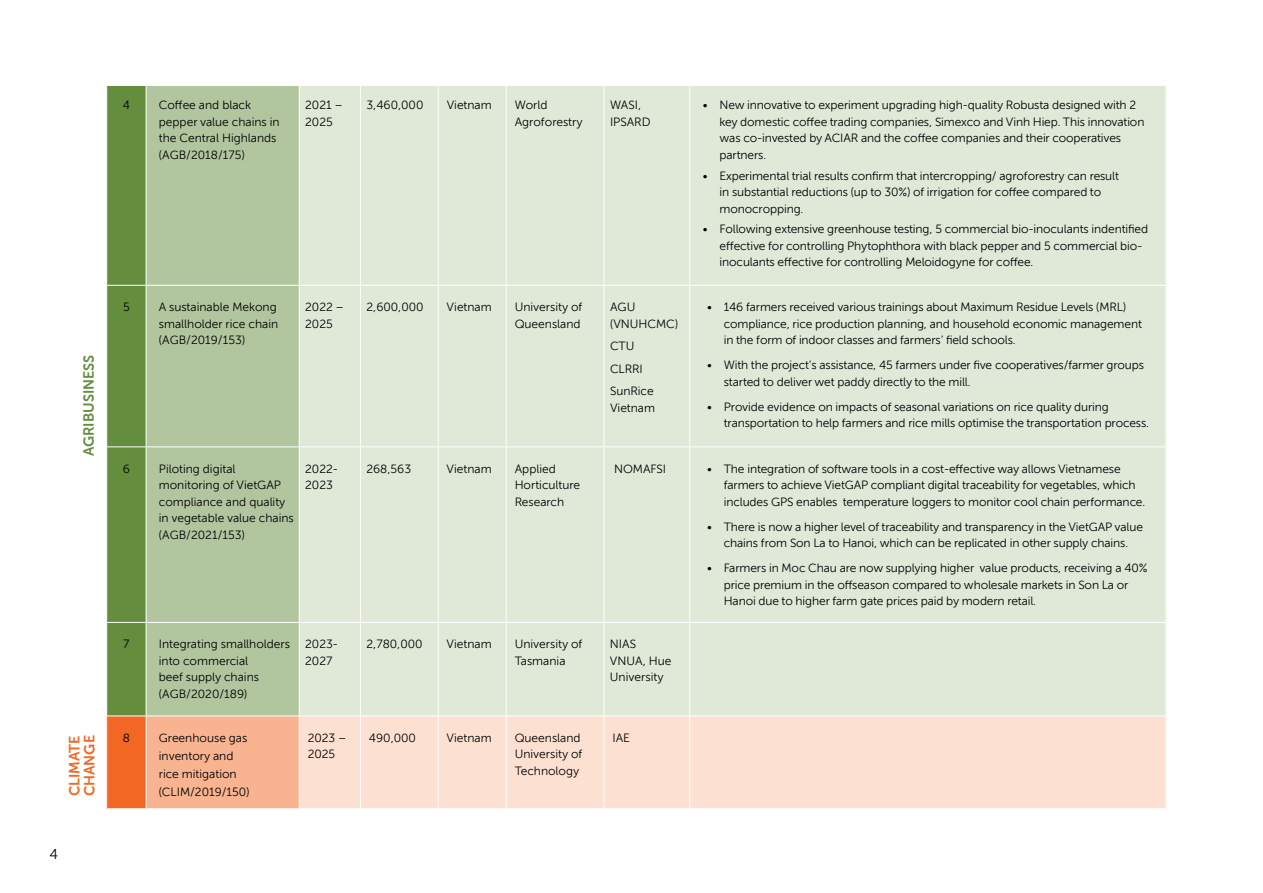
<style>
.page{position:relative;width:1263px;height:893px;background:#fff}
.page>*{position:absolute;margin:0;border:0;box-sizing:border-box;transform-origin:0 0}
.t1{font:700 14.55px/15px "SVN Museo Sans";color:#f16723}
.t2{font:700 14.55px "SVN Museo Sans";color:#648d3d}
.t3{font:14.25px "SVN Museo Sans";color:#000}
.t4{font:12px/16.5px "SVN Museo Sans";letter-spacing:-.01em;color:#000}
</style>
<div class="page">
<svg style="left:107px;top:86px;width:39px;height:630px;background:#668e40"></svg>
<div style="left:147px;top:86px;width:152px;height:630px;background:#b1c69e"></div>
<div style="left:300px;top:86px;width:866px;height:630px;background:#e0e8d8"></div>
<div style="left:107px;top:716px;width:39px;height:93px;background:#f16723"></div>
<div style="left:146px;top:716px;width:153px;height:93px;background:#f8b391"></div>
<div style="left:300px;top:717px;width:866px;height:91px;background:#fce1d3"></div>
<hr style="left:360px;top:86px;width:1px;height:199px;background:#fff">
<hr style="left:438px;top:86px;width:1px;height:199px;background:#fff">
<hr style="left:506px;top:86px;width:1px;height:199px;background:#fff">
<hr style="left:604px;top:86px;width:1px;height:199px;background:#fff">
<hr style="left:689px;top:86px;width:1px;height:199px;background:#fff">
<hr style="left:106px;top:285px;width:40px;height:1px;background:#fff">
<hr style="left:146px;top:285px;width:153px;height:1px;background:#fff">
<hr style="left:299px;top:285px;width:61px;height:1px;background:#fff">
<hr style="left:360px;top:285px;width:78px;height:1px;background:#fff">
<hr style="left:360px;top:286px;width:1px;height:160px;background:#fff">
<hr style="left:438px;top:285px;width:68px;height:1px;background:#fff">
<hr style="left:438px;top:286px;width:1px;height:160px;background:#fff">
<hr style="left:506px;top:285px;width:98px;height:1px;background:#fff">
<hr style="left:506px;top:286px;width:1px;height:160px;background:#fff">
<hr style="left:604px;top:285px;width:86px;height:1px;background:#fff">
<hr style="left:604px;top:286px;width:1px;height:160px;background:#fff">
<hr style="left:690px;top:285px;width:476px;height:1px;background:#fff">
<hr style="left:689px;top:286px;width:1px;height:160px;background:#fff">
<hr style="left:106px;top:446px;width:40px;height:1px;background:#fff">
<hr style="left:146px;top:446px;width:153px;height:1px;background:#fff">
<hr style="left:299px;top:446px;width:61px;height:1px;background:#fff">
<hr style="left:360px;top:446px;width:78px;height:1px;background:#fff">
<hr style="left:360px;top:447px;width:1px;height:175px;background:#fff">
<hr style="left:438px;top:446px;width:68px;height:1px;background:#fff">
<hr style="left:438px;top:447px;width:1px;height:175px;background:#fff">
<hr style="left:506px;top:446px;width:98px;height:1px;background:#fff">
<hr style="left:506px;top:447px;width:1px;height:175px;background:#fff">
<hr style="left:604px;top:446px;width:86px;height:1px;background:#fff">
<hr style="left:604px;top:447px;width:1px;height:175px;background:#fff">
<hr style="left:690px;top:446px;width:476px;height:1px;background:#fff">
<hr style="left:689px;top:447px;width:1px;height:175px;background:#fff">
<hr style="left:106px;top:622px;width:40px;height:1px;background:#fff">
<hr style="left:146px;top:622px;width:153px;height:1px;background:#fff">
<hr style="left:299px;top:622px;width:61px;height:1px;background:#fff">
<hr style="left:360px;top:622px;width:78px;height:1px;background:#fff">
<hr style="left:360px;top:623px;width:1px;height:93px;background:#fff">
<hr style="left:438px;top:622px;width:68px;height:1px;background:#fff">
<hr style="left:438px;top:623px;width:1px;height:93px;background:#fff">
<hr style="left:506px;top:622px;width:98px;height:1px;background:#fff">
<hr style="left:506px;top:623px;width:1px;height:93px;background:#fff">
<hr style="left:604px;top:622px;width:86px;height:1px;background:#fff">
<hr style="left:604px;top:623px;width:1px;height:93px;background:#fff">
<hr style="left:690px;top:622px;width:476px;height:1px;background:#fff">
<hr style="left:689px;top:623px;width:1px;height:93px;background:#fff">
<hr style="left:106px;top:716px;width:40px;height:1px;background:#fff">
<hr style="left:146px;top:716px;width:153px;height:1px;background:#fff">
<hr style="left:146px;top:716px;width:1px;height:92px;background:#fff">
<hr style="left:360px;top:716px;width:1px;height:92px;background:#fff">
<hr style="left:438px;top:716px;width:1px;height:92px;background:#fff">
<hr style="left:506px;top:716px;width:1px;height:92px;background:#fff">
<hr style="left:604px;top:716px;width:1px;height:92px;background:#fff">
<hr style="left:689px;top:716px;width:1px;height:92px;background:#fff">
<hr style="left:106px;top:808px;width:40px;height:1px;background:#fff">
<hr style="left:146px;top:808px;width:153px;height:1px;background:#fff">
<p class="t2" style="left:78px;top:456px;width:104px;rotate:-90deg">AGRIBUSINESS</p>
<p class="t1" style="left:65px;top:796px;width:63px;rotate:-90deg">CLIMATE<br>CHANGE</p>
<p class="t3" style="left:50px;top:844px;width:10px">4</p>
<p class="t4" style="left:123px;top:96px;width:9px">4</p>
<p class="t4" style="left:159px;top:96px;width:122px">Coffee and black pepper value chains in the Central Highlands (AGB/2018/175)</p>
<p class="t4" style="left:305px;top:96px;width:39px">2021 –<br>2025</p>
<p class="t4" style="left:366px;top:96px;width:58px">3,460,000</p>
<p class="t4" style="left:447px;top:96px;width:47px">Vietnam</p>
<p class="t4" style="left:515px;top:96px;width:70px">World<br>Agroforestry</p>
<p class="t4" style="left:610px;top:96px;width:42px">WASI,<br>IPSARD</p>
<p class="t4" style="left:720px;top:96px;width:426px;text-indent:-17px">• New innovative to experiment upgrading high-quality Robusta designed with 2 key domestic coffee trading companies, Simexco and Vinh Hiep. This innovation was co-invested by ACIAR and the coffee companies and their cooperatives partners.</p>
<p class="t4" style="left:720px;top:166px;width:401px;text-indent:-17px">• Experimental trial results confirm that intercropping/ agroforestry can result in substantial reductions (up to 30%) of irrigation for coffee compared to monocropping.</p>
<p class="t4" style="left:720px;top:220px;width:430px;text-indent:-17px">• Following extensive greenhouse testing, 5 commercial bio-inoculants indentified effective for controlling Phytophthora with black pepper and 5 commercial bio&shy;inoculants effective for controlling Meloidogyne for coffee.</p>
<p class="t4" style="left:123px;top:298px;width:8px">5</p>
<p class="t4" style="left:159px;top:298px;width:121px">A sustainable Mekong smallholder rice chain (AGB/2019/153)</p>
<p class="t4" style="left:305px;top:298px;width:40px">2022 –<br>2025</p>
<p class="t4" style="left:366px;top:298px;width:59px">2,600,000</p>
<p class="t4" style="left:447px;top:298px;width:47px">Vietnam</p>
<p class="t4" style="left:515px;top:298px;width:69px">University of<br>Queensland</p>
<p class="t4" style="left:610px;top:298px;width:70px">AGU (VNUHCMC)</p>
<p class="t4" style="left:610px;top:334px;width:45px;line-height:22.5px">CTU<br>CLRRI<br>SunRice</p>
<p class="t4" style="left:610px;top:398px;width:47px">Vietnam</p>
<p class="t4" style="left:724px;top:298px;width:420px;text-indent:-17px">• 146 farmers received various trainings about Maximum Residue Levels (MRL) compliance, rice production planning, and household economic management in the form of indoor classes and farmers’ field schools.</p>
<p class="t4" style="left:724px;top:356px;width:422px;text-indent:-17px">• With the project’s assistance, 45 farmers under five cooperatives/farmer groups started to deliver wet paddy directly to the mill.</p>
<p class="t4" style="left:724px;top:397px;width:427px;text-indent:-17px">• Provide evidence on impacts of seasonal variations on rice quality during transportation to help farmers and rice mills optimise the transportation process.</p>
<p class="t4" style="left:123px;top:460px;width:9px">6</p>
<p class="t4" style="left:159px;top:460px;width:137px">Piloting digital monitoring of VietGAP compliance and quality in vegetable value chains (AGB/2021/153)</p>
<p class="t4" style="left:305px;top:460px;width:34px">2022-<br>2023</p>
<p class="t4" style="left:366px;top:460px;width:46px">268,563</p>
<p class="t4" style="left:447px;top:460px;width:47px">Vietnam</p>
<p class="t4" style="left:515px;top:460px;width:67px">Applied<br>Horticulture<br>Research</p>
<p class="t4" style="left:724px;top:460px;width:423px;text-indent:-17px">• The integration of software tools in a cost-effective way allows Vietnamese farmers to achieve VietGAP compliant digital traceability for vegetables, which includes GPS enables temperature loggers to monitor cool chain performance.</p>
<p class="t4" style="left:614px;top:460px;width:54px">NOMAFSI</p>
<p class="t4" style="left:707px;top:518px;width:438px;text-align:center">• There is now a higher level of traceability and transparency in the VietGAP value chains from Son La to Hanoi, which can be replicated in other supply chains.</p>
<p class="t4" style="left:724px;top:559px;width:425px;text-indent:-17px">• Farmers in Moc Chau are now supplying higher value products, receiving a 40% price premium in the offseason compared to wholesale markets in Son La or<br>Hanoi due to higher farm gate prices paid by modern retail.</p>
<p class="t4" style="left:123px;top:635px;width:8px">7</p>
<p class="t4" style="left:159px;top:635px;width:133px">Integrating smallholders into commercial<br>beef supply chains (AGB/2020/189)</p>
<p class="t4" style="left:305px;top:635px;width:34px">2023-<br>2027</p>
<p class="t4" style="left:366px;top:635px;width:58px">2,780,000</p>
<p class="t4" style="left:447px;top:635px;width:47px">Vietnam</p>
<p class="t4" style="left:515px;top:635px;width:69px">University of<br>Tasmania</p>
<p class="t4" style="left:610px;top:635px;width:63px">NIAS<br>VNUA, Hue<br>University</p>
<p class="t4" style="left:123px;top:729px;width:9px">8</p>
<p class="t4" style="left:159px;top:728px;width:92px;line-height:18px">Greenhouse gas inventory and rice mitigation (CLIM/2019/150)</p>
<p class="t4" style="left:308px;top:729px;width:40px">2023 –<br>2025</p>
<p class="t4" style="left:369px;top:729px;width:49px">490,000</p>
<p class="t4" style="left:447px;top:729px;width:47px">Vietnam</p>
<p class="t4" style="left:515px;top:729px;width:69px">Queensland<br>University of<br>Technology</p>
<p class="t4" style="left:612px;top:729px;width:19px">IAE</p>
</div>
